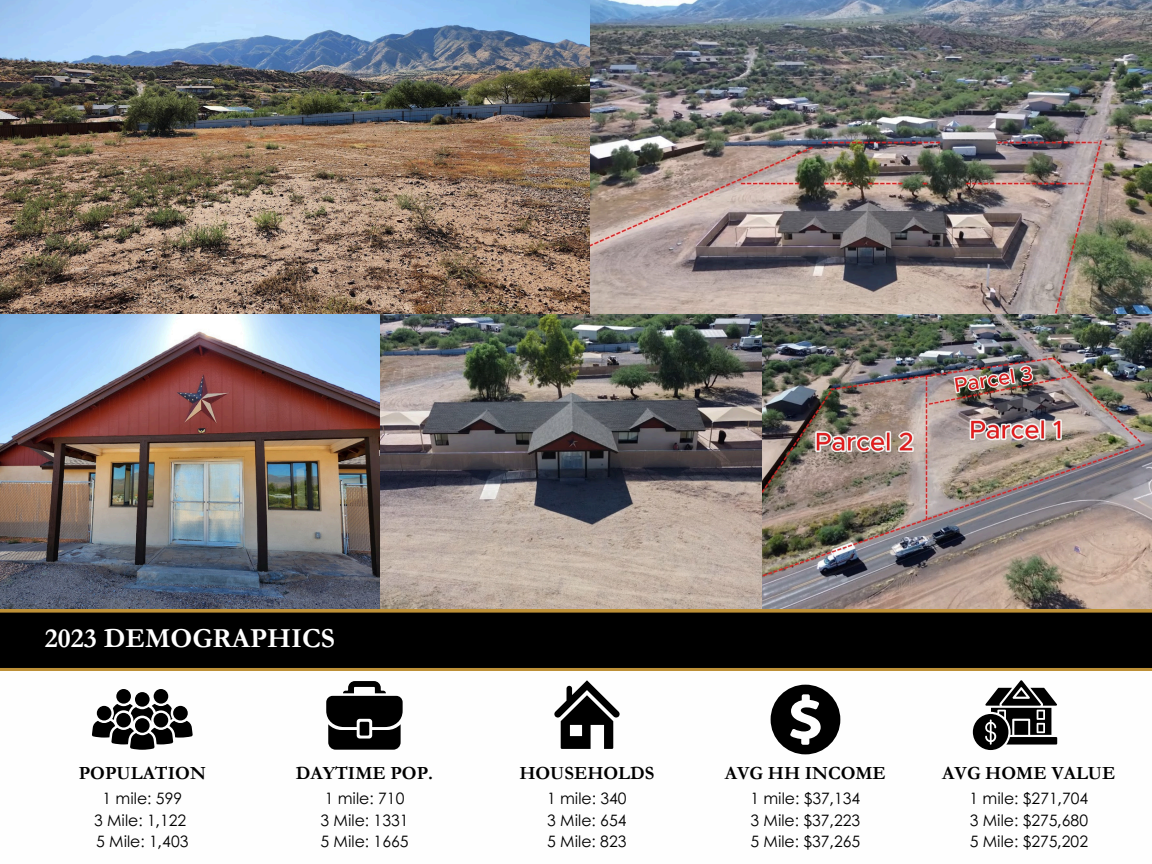
<style>
.page{position:relative;width:1152px;height:864px;background:#fff}
.page>*{position:absolute;margin:0;border:0;box-sizing:border-box;transform-origin:0 0}
.t1{font:700 27.75px "Garamond";color:#fff}
.t2{font:700 18.75px "Garamond";color:#000}
.t3{font:15.75px/21.3px "Century Gothic";color:#000}
</style>
<div class="page">
<img style="left:0;top:0;width:1152px;height:609px">
<svg style="left:0;top:609px;width:1152px;height:62px;background:#140f05"></svg>
<svg style="left:326px;top:681px;width:77px;height:69px"></svg>
<div style="left:116px;top:689px;width:15px;height:15px;background:#000;border-radius:50%"></div>
<div style="left:154px;top:689px;width:14px;height:15px;background:#000;border-radius:50%"></div>
<div style="left:135px;top:692px;width:15px;height:15px;background:#000;border-radius:50%"></div>
<svg style="left:92px;top:704px;width:101px;height:46px"></svg>
<div style="left:135px;top:718px;width:15px;height:15px;background:#000;border-radius:50%"></div>
<svg style="left:554px;top:680px;width:66px;height:69px"></svg>
<svg style="left:771px;top:685px;width:69px;height:69px"></svg>
<svg style="left:973px;top:680px;width:84px;height:70px"></svg>
<h1 class="t1" style="left:45px;top:623px;width:292px">2023 DEMOGRAPHICS</h1>
<p class="t2" style="left:79px;top:763px;width:129px">POPULATION</p>
<p class="t3" style="left:103px;top:787px;width:81px">1 mile: 599</p>
<p class="t3" style="left:94px;top:808px;width:94px">3 Mile: 1,122</p>
<p class="t3" style="left:96px;top:830px;width:94px">5 Mile: 1,403</p>
<p class="t2" style="left:296px;top:763px;width:139px">DAYTIME POP.</p>
<p class="t3" style="left:321px;top:787px;width:90px">1 mile: 710<br>3 Mile: 1331<br>5 Mile: 1665</p>
<p class="t2" style="left:519px;top:763px;width:137px">HOUSEHOLDS</p>
<p class="t3" style="left:547px;top:787px;width:81px;text-align:justify">1 mile: 340<br>3 Mile: 654<br>5 Mile: 823</p>
<h2 class="t2" style="left:725px;top:763px;width:163px">AVG HH INCOME</h2>
<p class="t3" style="left:750px;top:787px;width:112px">1 mile: $37,134</p>
<h2 class="t3" style="left:751px;top:808px;width:111px">3 Mile: $37,223</h2>
<p class="t3" style="left:751px;top:830px;width:111px">5 Mile: $37,265</p>
<p class="t2" style="left:942px;top:763px;width:175px">AVG HOME VALUE</p>
<p class="t3" style="left:970px;top:787px;width:120px">1 mile: $271,704</p>
<p class="t3" style="left:970px;top:808px;width:120px">3 Mile: $275,680</p>
<p class="t3" style="left:970px;top:830px;width:120px">5 Mile: $275,202</p>
</div>
